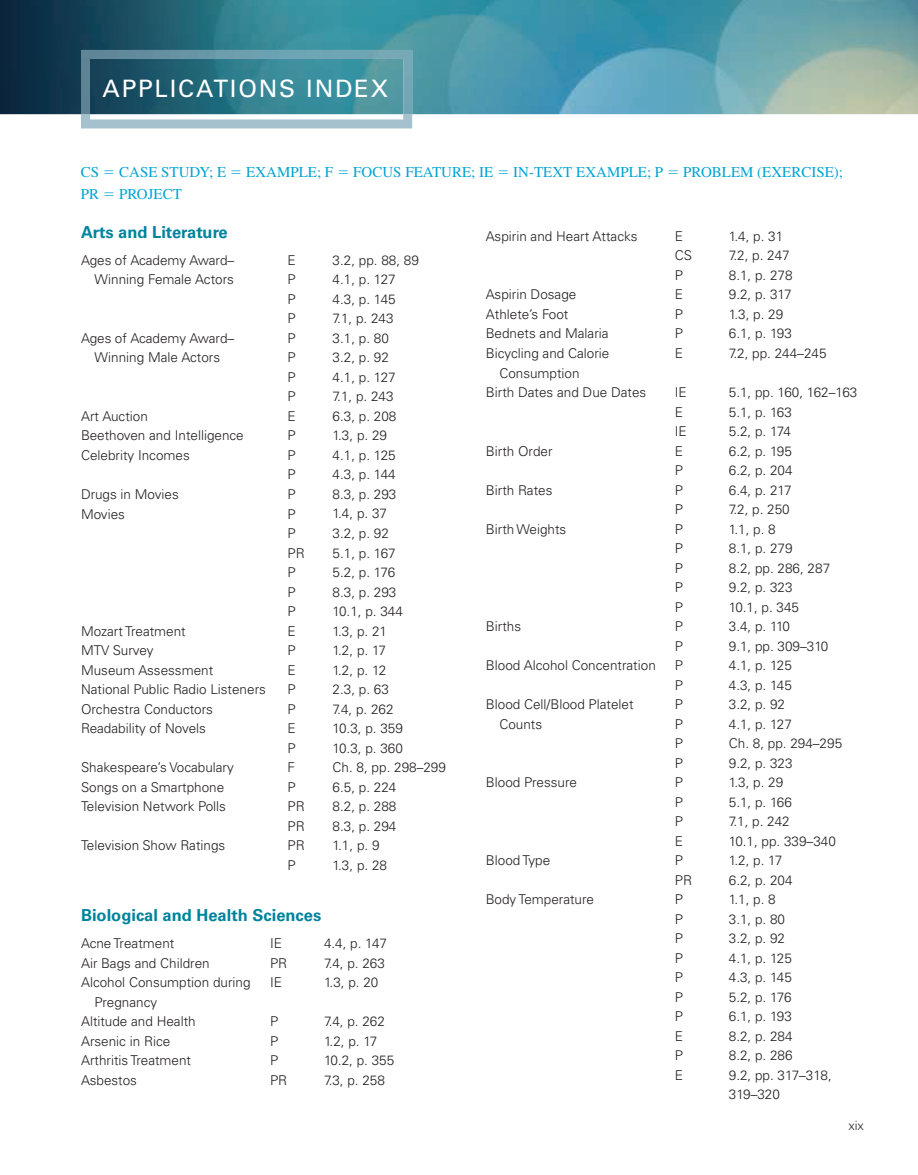
<style>
.page{position:relative;width:918px;height:1175px;background:#fff}
.page>*{position:absolute;margin:0;border:0;box-sizing:border-box;transform-origin:0 0}
.t1{font:24px "Univers LT Pro 55 Roman";letter-spacing:.075em;color:#fff}
.t2{font:700 16.5px "Univers LT Pro 65";color:#00839c}
.t3{font:15px "Times LT Pro";color:#00a3d4}
.t4{font:300 13.5px/19.5px "Univers LT Pro 45";color:#231f20}
.t5{font:300 12.75px "Univers LT Pro 45";color:#231f20}
</style>
<div class="page">
<img style="left:0;top:0;width:918px;height:114px">
<svg style="left:81px;top:114px;width:331px;height:14px"></svg>
<img style="left:81px;top:50px;width:331px;height:64px">
<p class="t1" style="left:103px;top:74px;width:287px">APPLICATIONS INDEX</p>
<p class="t3" style="left:81px;top:164px;width:20px">CS</p>
<p class="t3" style="left:119px;top:164px;width:109px">CASE STUDY; E</p>
<p class="t3" style="left:246px;top:164px;width:89px">EXAMPLE; F</p>
<p class="t3" style="left:353px;top:164px;width:142px">FOCUS FEATURE; IE</p>
<p class="t3" style="left:513px;top:164px;width:151px">IN-TEXT EXAMPLE; P</p>
<p class="t3" style="left:683px;top:164px;width:161px">PROBLEM (EXERCISE);</p>
<p class="t3" style="left:81px;top:185px;width:20px">PR</p>
<p class="t3" style="left:119px;top:185px;width:64px">PROJECT</p>
<p class="t2" style="left:81px;top:222px;width:148px">Arts and Literature</p>
<p class="t4" style="left:81px;top:250px;width:155px;text-align:right">Ages of Academy Award–<br>Winning Female Actors</p>
<p class="t4" style="left:288px;top:250px;width:10px;text-align:justify">E P P P</p>
<p class="t4" style="left:333px;top:250px;width:88px">3.2, pp. 88, 89<br>4.1, p. 127<br>4.3, p. 145<br>7.1, p. 243</p>
<p class="t4" style="left:81px;top:328px;width:155px;text-align:center">Ages of Academy Award–<br>Winning Male Actors</p>
<p class="t4" style="left:288px;top:328px;width:10px;text-align:justify">P P P P</p>
<p class="t4" style="left:333px;top:328px;width:65px">3.1, p. 80<br>3.2, p. 92<br>4.1, p. 127<br>7.1, p. 243</p>
<p class="t4" style="left:81px;top:406px;width:68px">Art Auction</p>
<p class="t4" style="left:288px;top:406px;width:10px">E</p>
<p class="t4" style="left:333px;top:406px;width:65px">6.3, p. 208</p>
<p class="t4" style="left:81px;top:426px;width:164px">Beethoven and Intelligence</p>
<p class="t4" style="left:288px;top:426px;width:10px">P</p>
<p class="t4" style="left:333px;top:426px;width:56px">1.3, p. 29</p>
<p class="t4" style="left:81px;top:445px;width:110px">Celebrity Incomes</p>
<p class="t4" style="left:288px;top:445px;width:10px">P<br>P</p>
<p class="t4" style="left:333px;top:445px;width:65px">4.1, p. 125<br>4.3, p. 144</p>
<p class="t4" style="left:81px;top:484px;width:99px">Drugs in Movies</p>
<p class="t4" style="left:288px;top:484px;width:10px">P</p>
<p class="t4" style="left:333px;top:484px;width:65px">8.3, p. 293</p>
<p class="t4" style="left:81px;top:504px;width:45px">Movies</p>
<p class="t4" style="left:288px;top:504px;width:19px">P<br>P<br>PR<br>P<br>P<br>P</p>
<p class="t4" style="left:333px;top:504px;width:72px">1.4, p. 37<br>3.2, p. 92<br>5.1, p. 167<br>5.2, p. 176<br>8.3, p. 293<br>10.1, p. 344</p>
<p class="t4" style="left:81px;top:621px;width:106px">Mozart Treatment</p>
<p class="t4" style="left:288px;top:621px;width:10px">E</p>
<p class="t4" style="left:333px;top:621px;width:56px">1.3, p. 21</p>
<p class="t4" style="left:81px;top:640px;width:74px">MTV Survey</p>
<p class="t4" style="left:288px;top:640px;width:10px">P</p>
<p class="t4" style="left:333px;top:640px;width:55px">1.2, p. 17</p>
<p class="t4" style="left:81px;top:660px;width:134px">Museum Assessment</p>
<p class="t4" style="left:288px;top:660px;width:10px">E</p>
<p class="t4" style="left:333px;top:660px;width:55px">1.2, p. 12</p>
<p class="t4" style="left:81px;top:679px;width:186px">National Public Radio Listeners</p>
<p class="t4" style="left:288px;top:679px;width:10px">P</p>
<p class="t4" style="left:333px;top:679px;width:58px">2.3, p. 63</p>
<p class="t4" style="left:81px;top:699px;width:134px">Orchestra Conductors</p>
<p class="t4" style="left:288px;top:699px;width:10px">P</p>
<p class="t4" style="left:333px;top:699px;width:62px">7.4, p. 262</p>
<p class="t4" style="left:81px;top:718px;width:126px">Readability of Novels</p>
<p class="t4" style="left:288px;top:718px;width:10px">E<br>P</p>
<p class="t4" style="left:333px;top:718px;width:72px">10.3, p. 359<br>10.3, p. 360</p>
<p class="t4" style="left:81px;top:757px;width:154px">Shakespeare’s Vocabulary</p>
<p class="t4" style="left:288px;top:757px;width:9px">F</p>
<p class="t4" style="left:333px;top:757px;width:115px">Ch. 8, pp. 298–299</p>
<p class="t4" style="left:81px;top:777px;width:145px">Songs on a Smartphone</p>
<p class="t4" style="left:288px;top:777px;width:10px">P</p>
<p class="t4" style="left:333px;top:777px;width:65px">6.5, p. 224</p>
<p class="t4" style="left:81px;top:796px;width:146px">Television Network Polls</p>
<p class="t4" style="left:288px;top:796px;width:19px">PR<br>PR</p>
<p class="t4" style="left:333px;top:796px;width:65px">8.2, p. 288<br>8.3, p. 294</p>
<p class="t4" style="left:81px;top:835px;width:146px">Television Show Ratings</p>
<p class="t4" style="left:288px;top:835px;width:19px">PR<br>P</p>
<p class="t4" style="left:333px;top:835px;width:56px">1.1, p. 9<br>1.3, p. 28</p>
<p class="t2" style="left:81px;top:905px;width:242px">Biological and Health Sciences</p>
<p class="t4" style="left:81px;top:933px;width:95px">Acne Treatment</p>
<p class="t4" style="left:270px;top:933px;width:14px">IE</p>
<p class="t4" style="left:324px;top:933px;width:65px">4.4, p. 147</p>
<p class="t4" style="left:81px;top:953px;width:130px">Air Bags and Children</p>
<p class="t4" style="left:270px;top:953px;width:19px">PR</p>
<p class="t4" style="left:324px;top:953px;width:62px">7.4, p. 263</p>
<p class="t4" style="left:94px;top:972px;width:158px;text-indent:-14px">Alcohol Consumption during<br>Pregnancy</p>
<p class="t4" style="left:270px;top:972px;width:14px">IE</p>
<p class="t4" style="left:324px;top:972px;width:56px">1.3, p. 20</p>
<p class="t4" style="left:81px;top:1011px;width:116px">Altitude and Health</p>
<p class="t4" style="left:270px;top:1011px;width:10px">P</p>
<p class="t4" style="left:324px;top:1011px;width:62px">7.4, p. 262</p>
<p class="t4" style="left:81px;top:1031px;width:91px">Arsenic in Rice</p>
<p class="t4" style="left:270px;top:1031px;width:10px">P</p>
<p class="t4" style="left:324px;top:1031px;width:55px">1.2, p. 17</p>
<p class="t4" style="left:81px;top:1050px;width:112px">Arthritis Treatment</p>
<p class="t4" style="left:270px;top:1050px;width:10px">P</p>
<p class="t4" style="left:324px;top:1050px;width:72px">10.2, p. 355</p>
<p class="t4" style="left:81px;top:1070px;width:58px">Asbestos</p>
<p class="t4" style="left:270px;top:1070px;width:19px">PR</p>
<p class="t4" style="left:324px;top:1070px;width:62px">7.3, p. 258</p>
<p class="t4" style="left:486px;top:226px;width:153px">Aspirin and Heart Attacks</p>
<p class="t4" style="left:675px;top:226px;width:19px">E<br>CS<br>P</p>
<p class="t4" style="left:729px;top:226px;width:65px">1.4, p. 31<br>7.2, p. 247<br>8.1, p. 278</p>
<p class="t4" style="left:486px;top:285px;width:92px">Aspirin Dosage</p>
<p class="t4" style="left:675px;top:285px;width:10px">E</p>
<p class="t4" style="left:729px;top:285px;width:64px">9.2, p. 317</p>
<p class="t4" style="left:486px;top:304px;width:84px">Athlete’s Foot</p>
<p class="t4" style="left:675px;top:304px;width:10px">P</p>
<p class="t4" style="left:729px;top:304px;width:56px">1.3, p. 29</p>
<p class="t4" style="left:486px;top:324px;width:124px">Bednets and Malaria</p>
<p class="t4" style="left:675px;top:324px;width:10px">P</p>
<p class="t4" style="left:729px;top:324px;width:65px">6.1, p. 193</p>
<p class="t4" style="left:499px;top:343px;width:112px;text-indent:-14px">Bicycling and Calorie<br>Consumption</p>
<p class="t4" style="left:675px;top:343px;width:10px">E</p>
<p class="t4" style="left:729px;top:343px;width:99px">7.2, pp. 244–245</p>
<p class="t4" style="left:486px;top:382px;width:162px">Birth Dates and Due Dates</p>
<p class="t4" style="left:675px;top:382px;width:14px">IE<br>E<br>IE</p>
<p class="t4" style="left:729px;top:382px;width:130px">5.1, pp. 160, 162–163<br>5.1, p. 163<br>5.2, p. 174</p>
<p class="t4" style="left:486px;top:441px;width:68px">Birth Order</p>
<p class="t4" style="left:675px;top:441px;width:10px">E<br>P</p>
<p class="t4" style="left:729px;top:441px;width:65px">6.2, p. 195<br>6.2, p. 204</p>
<p class="t4" style="left:486px;top:480px;width:68px">Birth Rates</p>
<p class="t4" style="left:675px;top:480px;width:10px">P<br>P</p>
<p class="t4" style="left:729px;top:480px;width:64px">6.4, p. 217<br>7.2, p. 250</p>
<p class="t4" style="left:486px;top:519px;width:82px">Birth Weights</p>
<p class="t4" style="left:675px;top:519px;width:10px;text-align:justify">P P P P P</p>
<p class="t4" style="left:729px;top:519px;width:103px">1.1, p. 8<br>8.1, p. 279<br>8.2, pp. 286, 287<br>9.2, p. 323<br>10.1, p. 345</p>
<p class="t4" style="left:486px;top:616px;width:37px">Births</p>
<p class="t4" style="left:675px;top:616px;width:10px">P<br>P</p>
<p class="t4" style="left:729px;top:616px;width:101px">3.4, p. 110<br>9.1, pp. 309–310</p>
<p class="t4" style="left:486px;top:655px;width:171px">Blood Alcohol Concentration</p>
<p class="t4" style="left:675px;top:655px;width:10px">P<br>P</p>
<p class="t4" style="left:729px;top:655px;width:65px">4.1, p. 125<br>4.3, p. 145</p>
<p class="t4" style="left:499px;top:694px;width:136px;text-indent:-14px">Blood Cell/Blood Platelet<br>Counts</p>
<p class="t4" style="left:675px;top:694px;width:10px;text-align:justify">P P P P</p>
<p class="t4" style="left:729px;top:694px;width:115px">3.2, p. 92<br>4.1, p. 127<br>Ch. 8, pp. 294–295<br>9.2, p. 323</p>
<p class="t4" style="left:486px;top:772px;width:93px">Blood Pressure</p>
<p class="t4" style="left:675px;top:772px;width:10px;text-align:justify">P P P E</p>
<p class="t4" style="left:729px;top:772px;width:109px">1.3, p. 29<br>5.1, p. 166<br>7.1, p. 242<br>10.1, pp. 339–340</p>
<p class="t4" style="left:486px;top:850px;width:66px">Blood Type</p>
<p class="t4" style="left:675px;top:850px;width:19px">P<br>PR</p>
<p class="t4" style="left:729px;top:850px;width:65px">1.2, p. 17<br>6.2, p. 204</p>
<p class="t4" style="left:486px;top:889px;width:110px">Body Temperature</p>
<p class="t4" style="left:675px;top:889px;width:10px;text-align:justify">P P P P P P P E P E</p>
<p class="t4" style="left:729px;top:889px;width:104px">1.1, p. 8<br>3.1, p. 80<br>3.2, p. 92<br>4.1, p. 125<br>4.3, p. 145<br>5.2, p. 176<br>6.1, p. 193<br>8.2, p. 284<br>8.2, p. 286<br>9.2, pp. 317–318,<br>319–320</p>
<p class="t5" style="left:848px;top:1117px;width:17px">xix</p>
</div>
